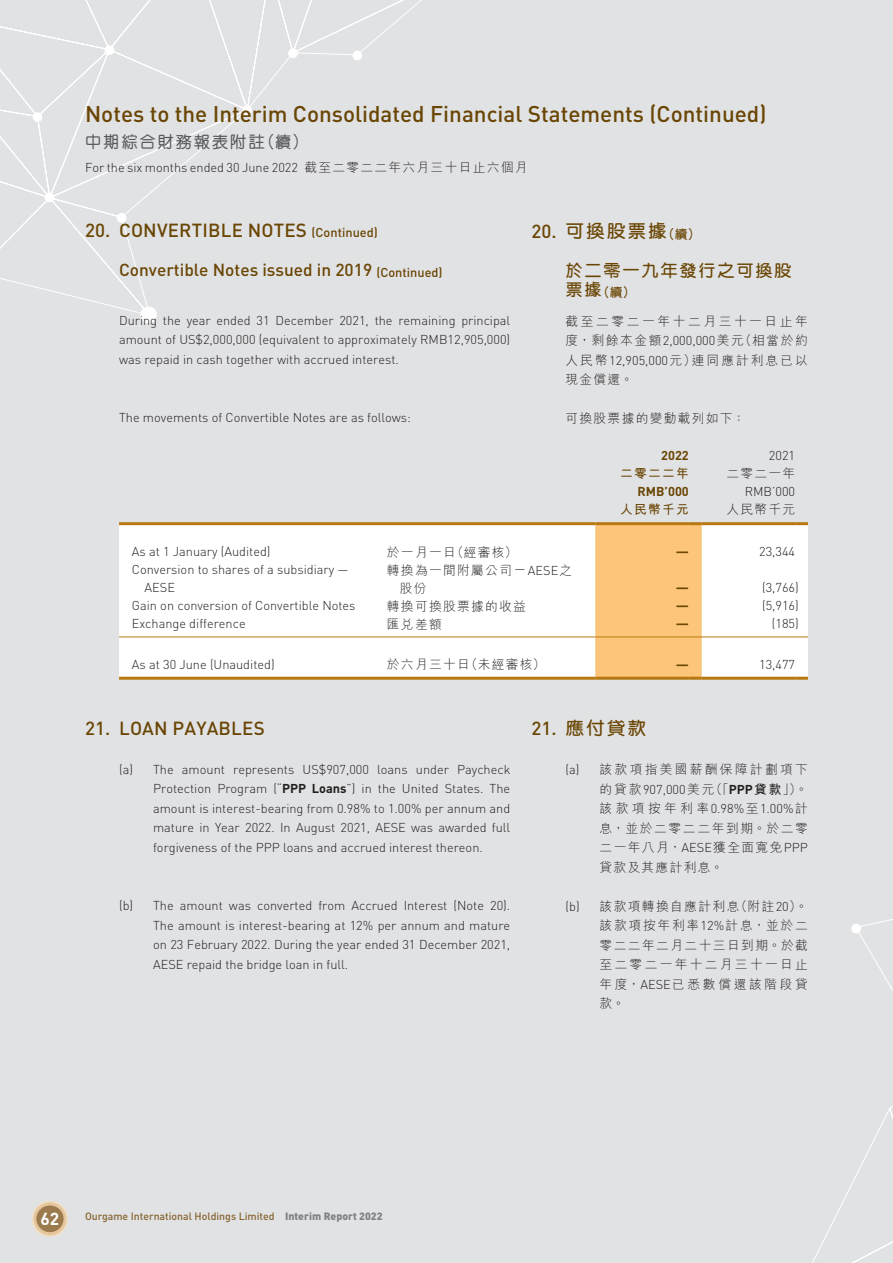
<style>
.page{position:relative;width:893px;height:1263px;background:#e1e2e4}
.page>*{position:absolute;margin:0;border:0;box-sizing:border-box;transform-origin:0 0}
.t1{font:500 22.5px "DIN Pro";color:#6a4604}
.t2{font:500 18.75px "DIN Pro";letter-spacing:.01em;color:#6a4604}
.t3{font:600 18.75px "M Yuen HK";letter-spacing:.1em;color:#6a4604}
.t4{font:500 17.25px "DIN Pro";color:#6a4604}
.t5{font:600 17.25px "M Yuen HK";letter-spacing:.1em;color:#6a4604}
.t6{font:700 17.25px "DIN Pro";color:#fff}
.t7{font:500 16.5px "M Yuen HK";letter-spacing:.1em;color:#57585a}
.t8{font:300 12.75px/19.5px "DIN Pro";color:#231f20;text-align:justify}
.t9{font:300 12.75px/19.5px "M Hei HK";letter-spacing:.125em;color:#231f20;text-align:justify}
.t10{font:300 12.75px/18px "M Hei HK";letter-spacing:.1em;color:#231f20}
.t11{font:300 12.75px/19.5px "M Hei HK";letter-spacing:.18em;color:#231f20;text-align:right}
.t12{font:700 12.75px "DIN Pro";color:#6a4604}
.t13{font:700 12.75px "M Hei HK";letter-spacing:.1em;color:#6a4604}
.t14{font:600 12.75px "M Yuen HK";color:#6a4604}
.t15{font:500 10.5px "DIN Pro";color:#86632f}
.s1{font-family:"M Hei HK"}
.s2{font-size:12.75px}
.s3{font-family:"DIN Pro";font-weight:500}
.s4{font-size:17.25px}
.s5{font-family:"DIN Pro"}
.s6{font-weight:700}
.s7{font-family:"DIN Pro";font-weight:700}
.s8{font-weight:900;color:#808285}
</style>
<div class="page">
<svg style="left:812px;top:919px;width:81px;height:344px"></svg>
<svg style="left:0;top:0;width:422px;height:313px"></svg>
<svg style="left:104px;top:45px;width:11px;height:11px"></svg>
<svg style="left:242px;top:105px;width:10px;height:11px"></svg>
<svg style="left:139px;top:305px;width:19px;height:18px"></svg>
<svg style="left:352px;top:50px;width:11px;height:11px"></svg>
<svg style="left:44px;top:192px;width:11px;height:11px"></svg>
<svg style="left:32px;top:112px;width:11px;height:11px"></svg>
<svg style="left:288px;top:48px;width:11px;height:11px"></svg>
<svg style="left:116px;top:212px;width:11px;height:11px"></svg>
<svg style="left:851px;top:923px;width:10px;height:11px"></svg>
<svg style="left:32px;top:1201px;width:36px;height:36px"></svg>
<div style="left:33px;top:1202px;width:33px;height:33px;background:#e5c69d;border-radius:50%"></div>
<div style="left:36px;top:1205px;width:28px;height:27px;background:#9b7b4d;border-radius:50%"></div>
<div style="left:119px;top:525px;width:689px;height:152px;background:#fff"></div>
<hr style="left:119px;top:636px;width:268px;height:1px;background:#b87811">
<hr style="left:387px;top:636px;width:208px;height:1px;background:#b87811">
<hr style="left:702px;top:636px;width:93px;height:1px;background:#b87811">
<svg style="left:795px;top:636px;width:13px;height:1px"></svg>
<hr style="left:119px;top:677px;width:268px;height:3px;background:#b87811">
<hr style="left:387px;top:677px;width:208px;height:3px;background:#b87811">
<hr style="left:702px;top:677px;width:93px;height:3px;background:#b87811">
<svg style="left:795px;top:677px;width:13px;height:3px"></svg>
<hr style="left:119px;top:522px;width:268px;height:3px;background:#b87811">
<hr style="left:387px;top:522px;width:208px;height:3px;background:#b87811">
<svg style="left:595px;top:522px;width:107px;height:158px"></svg>
<hr style="left:702px;top:522px;width:93px;height:3px;background:#b87811">
<svg style="left:795px;top:522px;width:13px;height:3px"></svg>
<h1 class="t1" style="left:85px;top:99px;width:683px">Notes to the Interim Consolidated Financial Statements (Continued)</h1>
<p class="t7" style="left:85px;top:134px;width:225px">中期綜合財務報表附註（續）</p>
<p class="t8" style="left:85px;top:157px;width:444px">For the six months ended 30 June 2022 <span class="s1">截至二零二二年六月三十日止六個月</span></p>
<h2 class="t2" style="left:85px;top:218px;width:294px">20. CONVERTIBLE NOTES <span class="s2">(Continued)</span></h2>
<h3 class="t4" style="left:119px;top:258px;width:325px">Convertible Notes issued in 2019 <span class="s2">(Continued)</span></h3>
<p class="t8" style="left:119px;top:310px;width:393px">During the year ended 31 December 2021, the remaining principal amount of US$2,000,000 (equivalent to approximately RMB12,905,000) was repaid in cash together with accrued interest.</p>
<p class="t8" style="left:119px;top:408px;width:293px">The movements of Convertible Notes are as follows:</p>
<h2 class="t3" style="left:531px;top:222px;width:170px"><span class="s3">20.</span> 可換股票據<span class="s2">（續）</span></h2>
<h3 class="t5" style="left:566px;top:262px;width:227px">於二零一九年發行之可換股</h3>
<p class="t14" style="left:566px;top:286px;width:71px"><span class="s4">票據</span>（續）</p>
<p class="t9" style="left:566px;top:311px;width:244px">截至二零二一年十二月三十一日止年度，剩餘本金額<span class="s5">2,000,000</span>美元（相當於約人民幣<span class="s5">12,905,000</span>元）連同應計利息已以現金償還。</p>
<p class="t10" style="left:566px;top:409px;width:181px">可換股票據的變動載列如下：</p>
<p class="t12" style="left:661px;top:447px;width:29px">2022</p>
<p class="t8" style="left:769px;top:445px;width:28px">2021</p>
<p class="t13" style="left:620px;top:464px;width:70px">二零二二年</p>
<p class="t9" style="left:726px;top:464px;width:70px">二零二一年</p>
<p class="t12" style="left:638px;top:483px;width:53px">RMB’000</p>
<p class="t8" style="left:745px;top:481px;width:52px">RMB’000</p>
<p class="t13" style="left:620px;top:500px;width:70px">人民幣千元</p>
<p class="t9" style="left:726px;top:500px;width:70px">人民幣千元</p>
<p class="t8" style="left:132px;top:541px;width:140px">As at 1 January (Audited)</p>
<p class="t10" style="left:387px;top:543px;width:132px">於一月一日（經審核）</p>
<p class="t12" style="left:676px;top:543px;width:15px">—</p>
<p class="t8" style="left:759px;top:541px;width:38px">23,344</p>
<p class="t8" style="left:145px;top:560px;width:206px;line-height:18px;text-indent:-13px">Conversion to shares of a subsidiary —<br>AESE</p>
<p class="t10" style="left:400px;top:561px;width:174px;text-indent:-13px">轉換為一間附屬公司<span class="s5">— AESE</span>之股份</p>
<p class="t12" style="left:676px;top:579px;width:15px">—</p>
<p class="t8" style="left:762px;top:577px;width:38px">(3,766)</p>
<p class="t8" style="left:132px;top:595px;width:225px">Gain on conversion of Convertible Notes</p>
<p class="t10" style="left:387px;top:597px;width:140px">轉換可換股票據的收益</p>
<p class="t12" style="left:676px;top:597px;width:15px">—</p>
<p class="t8" style="left:762px;top:595px;width:38px">(5,916)</p>
<p class="t8" style="left:132px;top:613px;width:115px">Exchange difference</p>
<p class="t9" style="left:387px;top:614px;width:56px">匯兌差額</p>
<p class="t12" style="left:676px;top:615px;width:15px">—</p>
<p class="t8" style="left:772px;top:613px;width:28px">(185)</p>
<p class="t8" style="left:132px;top:654px;width:144px">As at 30 June (Unaudited)</p>
<p class="t10" style="left:387px;top:655px;width:160px">於六月三十日（未經審核）</p>
<p class="t12" style="left:676px;top:655px;width:15px">—</p>
<p class="t8" style="left:759px;top:654px;width:38px">13,477</p>
<h2 class="t2" style="left:85px;top:715px;width:181px">21. LOAN PAYABLES</h2>
<p class="t8" style="left:153px;top:759px;width:359px;text-indent:-34px">(a) The amount represents US$907,000 loans under Paycheck Protection Program (“<span class="s6">PPP Loans</span>”) in the United States. The amount is interest-bearing from 0.98% to 1.00% per annum and mature in Year 2022. In August 2021, AESE was awarded full forgiveness of the PPP loans and accrued interest thereon.</p>
<p class="t8" style="left:153px;top:895px;width:359px;text-indent:-34px">(b) The amount was converted from Accrued Interest (Note 20).<br>The amount is interest-bearing at 12% per annum and mature on 23 February 2022. During the year ended 31 December 2021, AESE repaid the bridge loan in full.</p>
<h2 class="t3" style="left:531px;top:719px;width:116px"><span class="s3">21.</span> 應付貸款</h2>
<p class="t11" style="left:566px;top:760px;width:244px"><span class="s5">(a)</span> 該款項指美國薪酬保障計劃項下的貸款<span class="s5">907,000</span>美元（「<span class="s7">PPP</span><span class="s6">貸款</span>」）。</p>
<p class="t8" style="left:600px;top:798px;width:210px"><span class="s1">該款項按年利率</span>0.98%<span class="s1">至</span>1.00%<span class="s1">計</span></p>
<p class="t9" style="left:599px;top:818px;width:210px">息，並於二零二二年到期。於二零二一年八月，<span class="s5">AESE</span>獲全面寬免<span class="s5">PPP</span>貸款及其應計利息。</p>
<p class="t9" style="left:599px;top:896px;width:210px;text-indent:-34px"><span class="s5">(b)</span> 該款項轉換自應計利息（附註<span class="s5">20</span>）。該款項按年利率<span class="s5">12%</span>計息，並於二零二二年二月二十三日到期。於截至二零二一年十二月三十一日止年度，<span class="s5">AESE</span>已悉數償還該階段貸款。</p>
<h3 class="t6" style="left:41px;top:1206px;width:20px">62</h3>
<p class="t15" style="left:85px;top:1209px;width:299px">Ourgame International Holdings Limited <span class="s8">Interim Report 2022</span></p>
</div>
